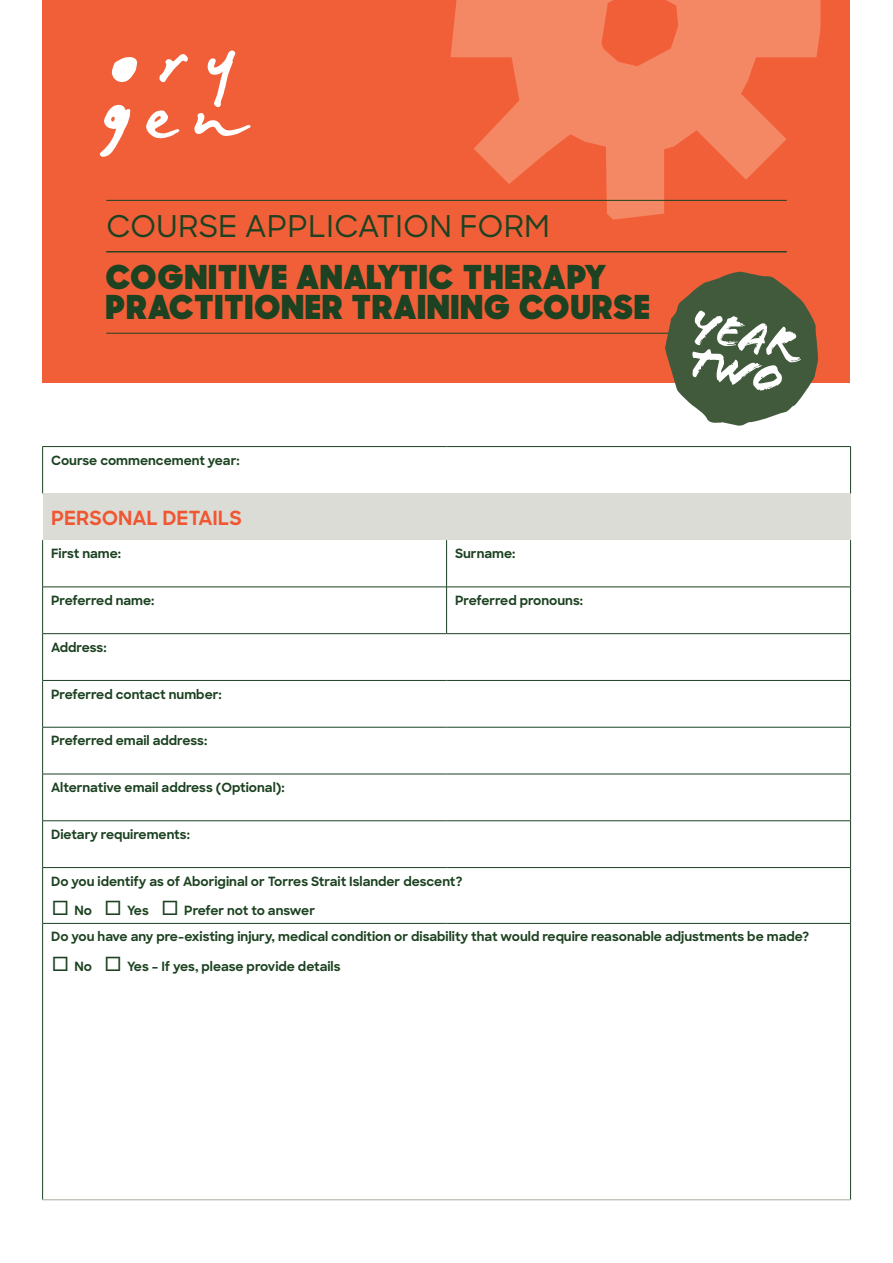
<style>
.page{position:relative;width:893px;height:1263px;background:#fff}
.page>*{position:absolute;margin:0;border:0;box-sizing:border-box;transform-origin:0 0}
.t1{font:46.5px/37.5px "Flood Std";color:#fff}
.t2{font:900 33px/30px "Sharp Sans Display No 1";letter-spacing:.06em;color:#1c4221}
.t3{font:500 30px "Sharp Sans";color:#1c4221}
.t4{font:700 19.5px "Sharp Sans";color:#f15632}
.Body_text{font:700 12.75px "Sharp Sans";color:#1c4221}
.s1{font-weight:500;font-size:19.5px}
</style>
<div class="page">
<div style="left:43px;top:0;width:807px;height:383px;background:#f15f39"></div>
<svg style="left:450px;top:0;width:370px;height:220px;fill:#f58864"></svg>
<svg style="left:111px;top:57px;width:26px;height:25px"></svg>
<svg style="left:194px;top:113px;width:57px;height:23px"></svg>
<svg style="left:159px;top:54px;width:29px;height:28px"></svg>
<svg style="left:100px;top:104px;width:30px;height:53px"></svg>
<svg style="left:146px;top:110px;width:34px;height:28px"></svg>
<svg style="left:208px;top:51px;width:27px;height:56px"></svg>
<hr style="left:106px;top:200px;width:681px;height:1px;background:#1c4221">
<hr style="left:106px;top:251px;width:681px;height:1px;background:#1c4221">
<hr style="left:106px;top:333px;width:681px;height:1px;background:#1c4221">
<svg style="left:665px;top:271px;width:153px;height:155px"></svg>
<div style="left:43px;top:493px;width:807px;height:47px;background:#dbdcd6"></div>
<hr style="left:42px;top:446px;width:405px;height:1px;background:#1c4221">
<hr style="left:42px;top:447px;width:1px;height:46px;background:#1c4221">
<hr style="left:447px;top:446px;width:404px;height:1px;background:#1c4221">
<hr style="left:850px;top:447px;width:1px;height:46px;background:#1c4221">
<hr style="left:42px;top:540px;width:1px;height:47px;background:#1c4221">
<hr style="left:446px;top:540px;width:1px;height:47px;background:#1c4221">
<hr style="left:850px;top:540px;width:1px;height:47px;background:#1c4221">
<hr style="left:42px;top:587px;width:405px;height:1px;background:#1c4221">
<hr style="left:42px;top:587px;width:1px;height:46px;background:#1c4221">
<hr style="left:447px;top:587px;width:404px;height:1px;background:#1c4221">
<hr style="left:446px;top:587px;width:1px;height:46px;background:#1c4221">
<hr style="left:850px;top:587px;width:1px;height:46px;background:#1c4221">
<hr style="left:42px;top:633px;width:405px;height:1px;background:#1c4221">
<hr style="left:42px;top:634px;width:1px;height:46px;background:#1c4221">
<hr style="left:447px;top:633px;width:404px;height:1px;background:#1c4221">
<hr style="left:850px;top:634px;width:1px;height:46px;background:#1c4221">
<hr style="left:42px;top:680px;width:405px;height:1px;background:#1c4221">
<hr style="left:42px;top:681px;width:1px;height:46px;background:#1c4221">
<hr style="left:447px;top:680px;width:404px;height:1px;background:#1c4221">
<hr style="left:850px;top:681px;width:1px;height:46px;background:#1c4221">
<hr style="left:42px;top:727px;width:405px;height:1px;background:#1c4221">
<hr style="left:42px;top:727px;width:1px;height:47px;background:#1c4221">
<hr style="left:447px;top:727px;width:404px;height:1px;background:#1c4221">
<hr style="left:850px;top:727px;width:1px;height:47px;background:#1c4221">
<hr style="left:42px;top:774px;width:405px;height:1px;background:#1c4221">
<hr style="left:42px;top:774px;width:1px;height:46px;background:#1c4221">
<hr style="left:447px;top:774px;width:404px;height:1px;background:#1c4221">
<hr style="left:850px;top:774px;width:1px;height:46px;background:#1c4221">
<hr style="left:42px;top:820px;width:405px;height:1px;background:#1c4221">
<hr style="left:42px;top:821px;width:1px;height:46px;background:#1c4221">
<hr style="left:447px;top:820px;width:404px;height:1px;background:#1c4221">
<hr style="left:850px;top:821px;width:1px;height:46px;background:#1c4221">
<hr style="left:42px;top:867px;width:405px;height:1px;background:#1c4221">
<hr style="left:42px;top:868px;width:1px;height:55px;background:#1c4221">
<hr style="left:447px;top:867px;width:404px;height:1px;background:#1c4221">
<hr style="left:850px;top:868px;width:1px;height:55px;background:#1c4221">
<hr style="left:42px;top:923px;width:405px;height:1px;background:#1c4221">
<hr style="left:42px;top:923px;width:1px;height:276px;background:#1c4221">
<hr style="left:447px;top:923px;width:404px;height:1px;background:#1c4221">
<hr style="left:850px;top:923px;width:1px;height:276px;background:#1c4221">
<hr style="left:42px;top:1199px;width:405px;height:1px;background:#a6ae9f">
<hr style="left:447px;top:1199px;width:404px;height:1px;background:#a6ae9f">
<h3 class="t3" style="left:106px;top:204px;width:445px">COURSE APPLICATION FORM</h3>
<h2 class="t2" style="left:106px;top:261px;width:545px">COGNITIVE ANALYTIC THERAPY<br>PRACTITIONER TRAINING COURSE</h2>
<p class="Body_text" style="left:51px;top:450px;width:190px">Course commencement year:</p>
<h1 class="t1" style="left:695px;top:305px;width:108px;rotate:12deg">YEAR<br>TWO</h1>
<h2 class="t4" style="left:51px;top:503px;width:192px">PERSONAL DETAILS</h2>
<p class="Body_text" style="left:51px;top:544px;width:71px">First name:</p>
<p class="Body_text" style="left:455px;top:544px;width:62px">Surname:</p>
<p class="Body_text" style="left:51px;top:591px;width:105px">Preferred name:</p>
<p class="Body_text" style="left:455px;top:591px;width:130px">Preferred pronouns:</p>
<p class="Body_text" style="left:51px;top:638px;width:57px">Address:</p>
<p class="Body_text" style="left:51px;top:684px;width:172px">Preferred contact number:</p>
<p class="Body_text" style="left:51px;top:731px;width:158px">Preferred email address:</p>
<p class="Body_text" style="left:51px;top:778px;width:235px">Alternative email address (Optional):</p>
<p class="Body_text" style="left:51px;top:825px;width:140px">Dietary requirements:</p>
<p class="Body_text" style="left:51px;top:871px;width:413px">Do you identify as of Aboriginal or Torres Strait Islander descent?</p>
<p class="Body_text" style="left:51px;top:901px;width:265px"><span class="s1">□</span> No <span class="s1">□</span> Yes <span class="s1">□</span> Prefer not to answer</p>
<p class="Body_text" style="left:51px;top:927px;width:760px">Do you have any pre-existing injury, medical condition or disability that would require reasonable adjustments be made?</p>
<p class="Body_text" style="left:51px;top:957px;width:291px"><span class="s1">□</span> No <span class="s1">□</span> Yes – If yes, please provide details</p>
</div>
